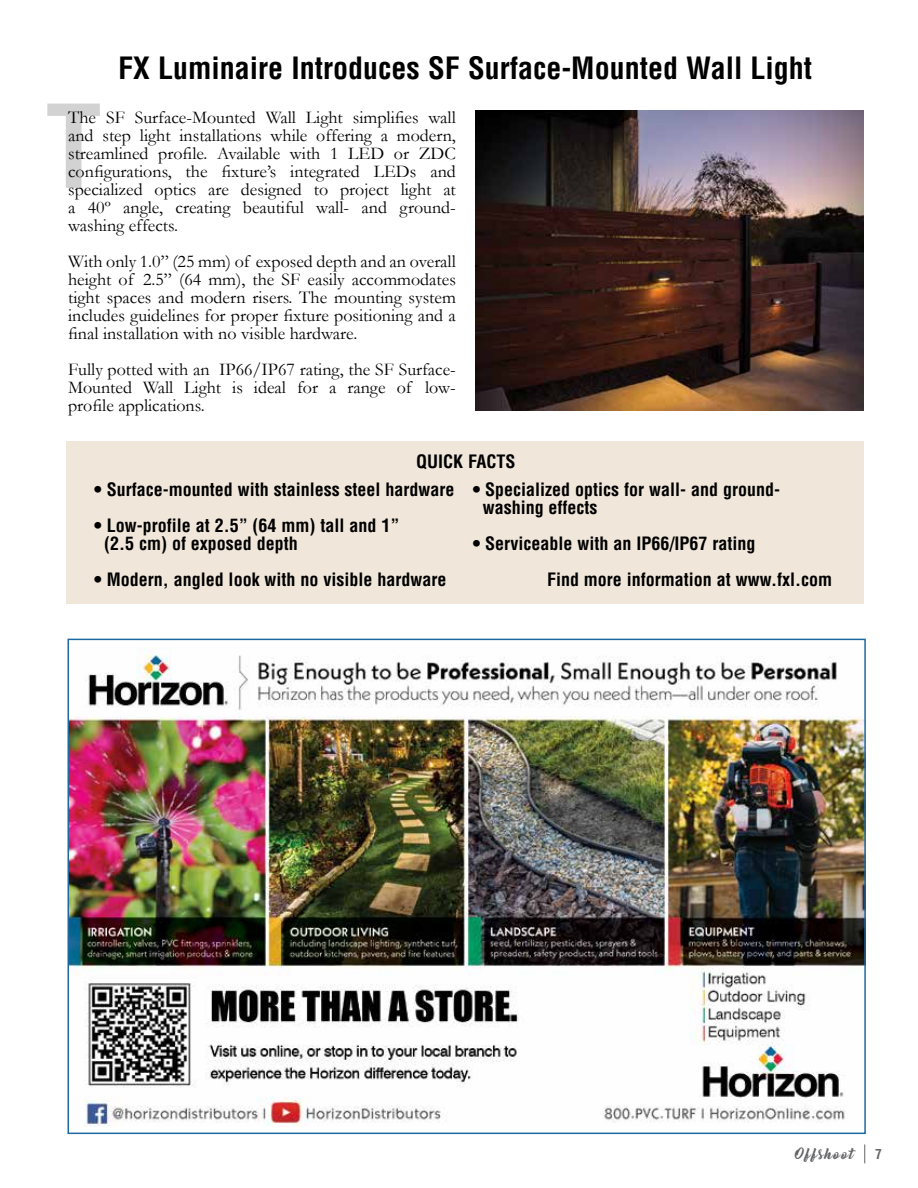
<style>
.page{position:relative;width:918px;height:1188px;background:#fff}
.page>*{position:absolute;margin:0;border:0;box-sizing:border-box;transform-origin:0 0}
.t1{font:700 condensed 112.5px "Helvetica";color:#000}
.t2{font:700 condensed 30px "Helvetica";color:#000}
.t3{font:18px/18px "Garamond";color:#000;text-align:justify}
.t4{font:700 condensed 18px/18px "Helvetica";color:#000}
.t5{font:13.5px "Bernadette";letter-spacing:.095em;color:#636466}
.t6{font:700 condensed 13.5px "Helvetica";color:#636466}
</style>
<div class="page">
<svg style="left:864px;top:1144px;width:1px;height:19px"></svg>
<img style="left:475px;top:110px;width:389px;height:300px">
<div style="left:67px;top:442px;width:797px;height:162px;background:#f0e7da"></div>
<img style="left:71px;top:647px;width:792px;height:479px">
<h2 class="t2" style="left:118px;top:50px;width:695px">FX Luminaire Introduces SF Surface-Mounted Wall Light</h2>
<h1 class="t1" style="left:45px;top:76px;width:58px">T</h1>
<p class="t3" style="left:68px;top:108px;width:389px">The SF Surface-Mounted Wall Light simplifies wall and step light installations while offering a modern, streamlined profile. Available with 1 LED or ZDC configurations, the fixture’s integrated LEDs and specialized optics are designed to project light at a 40º angle, creating beautiful wall- and ground&shy;washing effects.</p>
<p class="t3" style="left:68px;top:252px;width:389px">With only 1.0” (25 mm) of exposed depth and an overall height of 2.5” (64 mm), the SF easily accommodates tight spaces and modern risers. The mounting system includes guidelines for proper fixture positioning and a final installation with no visible hardware.</p>
<p class="t3" style="left:68px;top:360px;width:389px">Fully potted with an IP66/IP67 rating, the SF Surface-Mounted Wall Light is ideal for a range of low&shy;profile applications.</p>
<p class="t4" style="left:416px;top:452px;width:101px">QUICK FACTS</p>
<p class="t4" style="left:94px;top:481px;width:362px">• Surface-mounted with stainless steel hardware</p>
<p class="t4" style="left:104px;top:517px;width:297px;text-indent:-10px">• Low-profile at 2.5” (64 mm) tall and 1” (2.5 cm) of exposed depth</p>
<p class="t4" style="left:94px;top:571px;width:354px">• Modern, angled look with no visible hardware</p>
<p class="t4" style="left:483px;top:481px;width:299px;text-indent:-10px">• Specialized optics for wall- and ground&shy;washing effects</p>
<p class="t4" style="left:547px;top:526px;width:287px;line-height:36px;text-indent:-74px">• Serviceable with an IP66/IP67 rating<br>Find more information at www.fxl.com</p>
<p class="t5" style="left:795px;top:1143px;width:60px">Offshoot</p>
<p class="t6" style="left:875px;top:1146px;width:8px">7</p>
</div>
